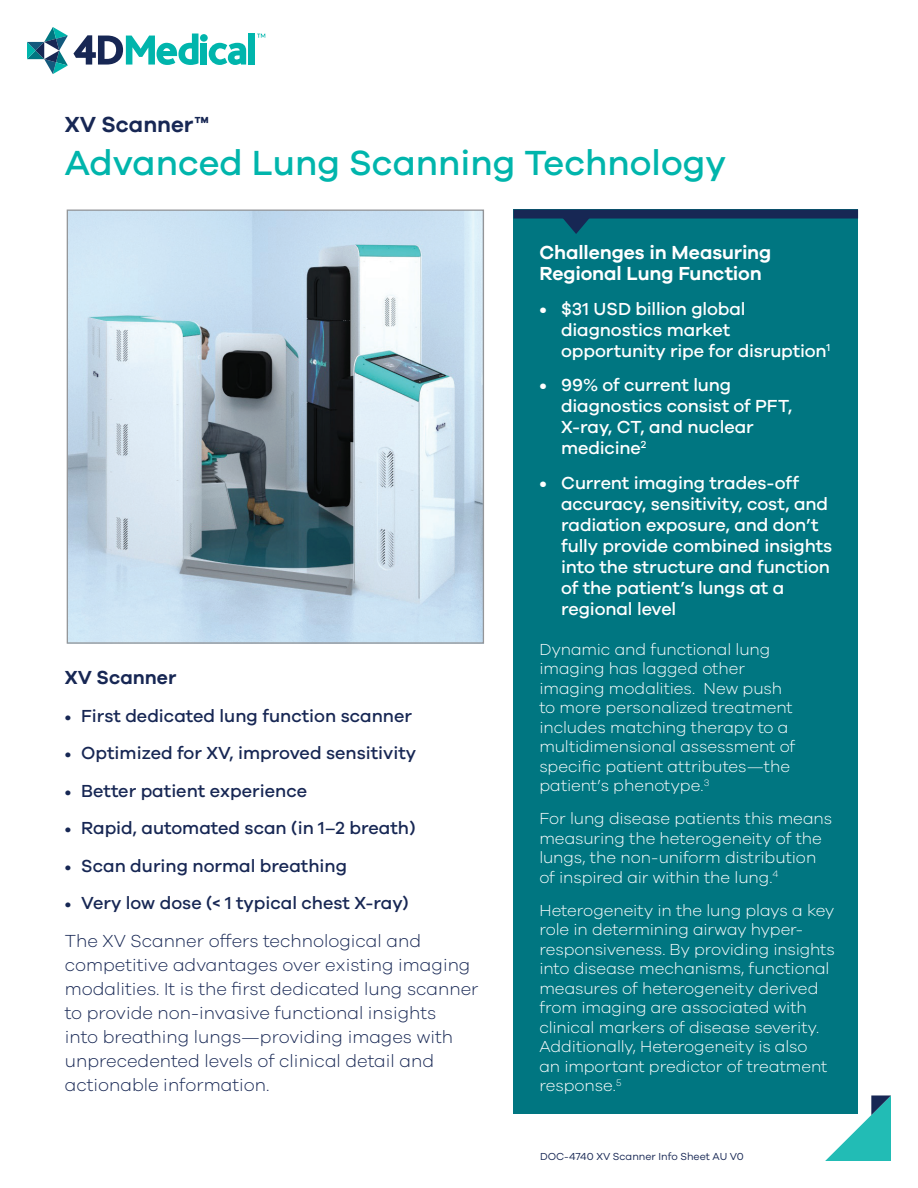
<style>
.page{position:relative;width:918px;height:1188px;background:#fff}
.page>*{position:absolute;margin:0;border:0;box-sizing:border-box;transform-origin:0 0}
.t1{font:500 36px "Galano Grotesque";color:#00b5ac}
.t2{font:600 22.5px "Galano Grotesque";color:#172754}
.t3{font:600 19.5px/21px "Galano Grotesque";letter-spacing:-.005em;color:#fff}
.t4{font:600 19.5px "Galano Grotesque";color:#172754}
.t5{font:500 18px/21px "Galano Grotesque";letter-spacing:-.01em;color:#fff}
.t6{font:300 18px/24px "Galano Grotesque";color:#172754}
.t7{font:500 18px "Galano Grotesque";color:#172754}
.t8{font:300 16.5px/19.5px "Galano Grotesque";letter-spacing:-.005em;color:#fff}
.t9{font:10.5px "Galano Grotesque";color:#172754}
.s1{font-size:15.75px}
</style>
<div class="page">
<svg style="left:257px;top:34px;width:8px;height:4px"></svg>
<div style="left:200px;top:34px;width:8px;height:8px;background:#00b5ac;border-radius:50%"></div>
<div style="left:201px;top:43px;width:6px;height:22px;background:#00b5ac"></div>
<div style="left:248px;top:34px;width:7px;height:31px;background:#00b5ac"></div>
<svg style="left:209px;top:43px;width:37px;height:22px"></svg>
<svg style="left:74px;top:34px;width:124px;height:31px"></svg>
<svg style="left:27px;top:27px;width:41px;height:47px"></svg>
<img style="left:69px;top:212px;width:413px;height:430px">
<div style="left:513px;top:210px;width:345px;height:904px;background:#007681"></div>
<svg style="left:825px;top:1095px;width:66px;height:66px"></svg>
<div style="left:513px;top:210px;width:345px;height:9px;background:#172754"></div>
<svg style="left:562px;top:218px;width:28px;height:16px"></svg>
<p class="t2" style="left:65px;top:111px;width:146px">XV Scanner™</p>
<p class="t1" style="left:65px;top:141px;width:663px">Advanced Lung Scanning Technology</p>
<p class="t4" style="left:65px;top:666px;width:113px">XV Scanner</p>
<p class="t7" style="left:65px;top:705px;width:349px"><span class="s1">•</span> First dedicated lung function scanner</p>
<p class="t7" style="left:65px;top:743px;width:353px"><span class="s1">•</span> Optimized for XV, improved sensitivity</p>
<p class="t7" style="left:65px;top:780px;width:244px"><span class="s1">•</span> Better patient experience</p>
<p class="t7" style="left:65px;top:818px;width:352px"><span class="s1">•</span> Rapid, automated scan (in 1–2 breath)</p>
<p class="t7" style="left:65px;top:855px;width:284px"><span class="s1">•</span> Scan during normal breathing</p>
<p class="t7" style="left:65px;top:893px;width:345px"><span class="s1">•</span> Very low dose (&lt; 1 typical chest X-ray)</p>
<p class="t6" style="left:65px;top:928px;width:415px">The XV Scanner offers technological and competitive advantages over existing imaging modalities. It is the first dedicated lung scanner to provide non-invasive functional insights<br>into breathing lungs—providing images with unprecedented levels of clinical detail and actionable information.</p>
<p class="t3" style="left:539px;top:242px;width:234px">Challenges in Measuring<br>Regional Lung Function</p>
<p class="t5" style="left:561px;top:298px;width:271px;text-indent:-22px">• $31 USD billion global diagnostics market opportunity ripe for disruption<sup>1</sup></p>
<p class="t5" style="left:561px;top:374px;width:232px;text-indent:-22px">• 99% of current lung diagnostics consist of PFT,<br>X-ray, CT, and nuclear medicine<sup>2</sup></p>
<p class="t5" style="left:561px;top:472px;width:273px;text-indent:-22px">• Current imaging trades-off accuracy, sensitivity, cost, and radiation exposure, and don’t fully provide combined insights into the structure and function of the patient’s lungs at a regional level</p>
<p class="t8" style="left:539px;top:639px;width:258px">Dynamic and functional lung imaging has lagged other imaging modalities. New push to more personalized treatment includes matching therapy to a multidimensional assessment of specific patient attributes—the patient’s phenotype.<sup>3</sup></p>
<p class="t8" style="left:539px;top:808px;width:294px">For lung disease patients this means measuring the heterogeneity of the lungs, the non-uniform distribution of inspired air within the lung.<sup>4</sup></p>
<p class="t8" style="left:539px;top:900px;width:297px">Heterogeneity in the lung plays a key role in determining airway hyper&shy;responsiveness. By providing insights into disease mechanisms, functional measures of heterogeneity derived from imaging are associated with clinical markers of disease severity.<br>Additionally, Heterogeneity is also<br>an important predictor of treatment response.<sup>5</sup></p>
<p class="t9" style="left:540px;top:1150px;width:205px">DOC-4740 XV Scanner Info Sheet AU V0</p>
</div>
